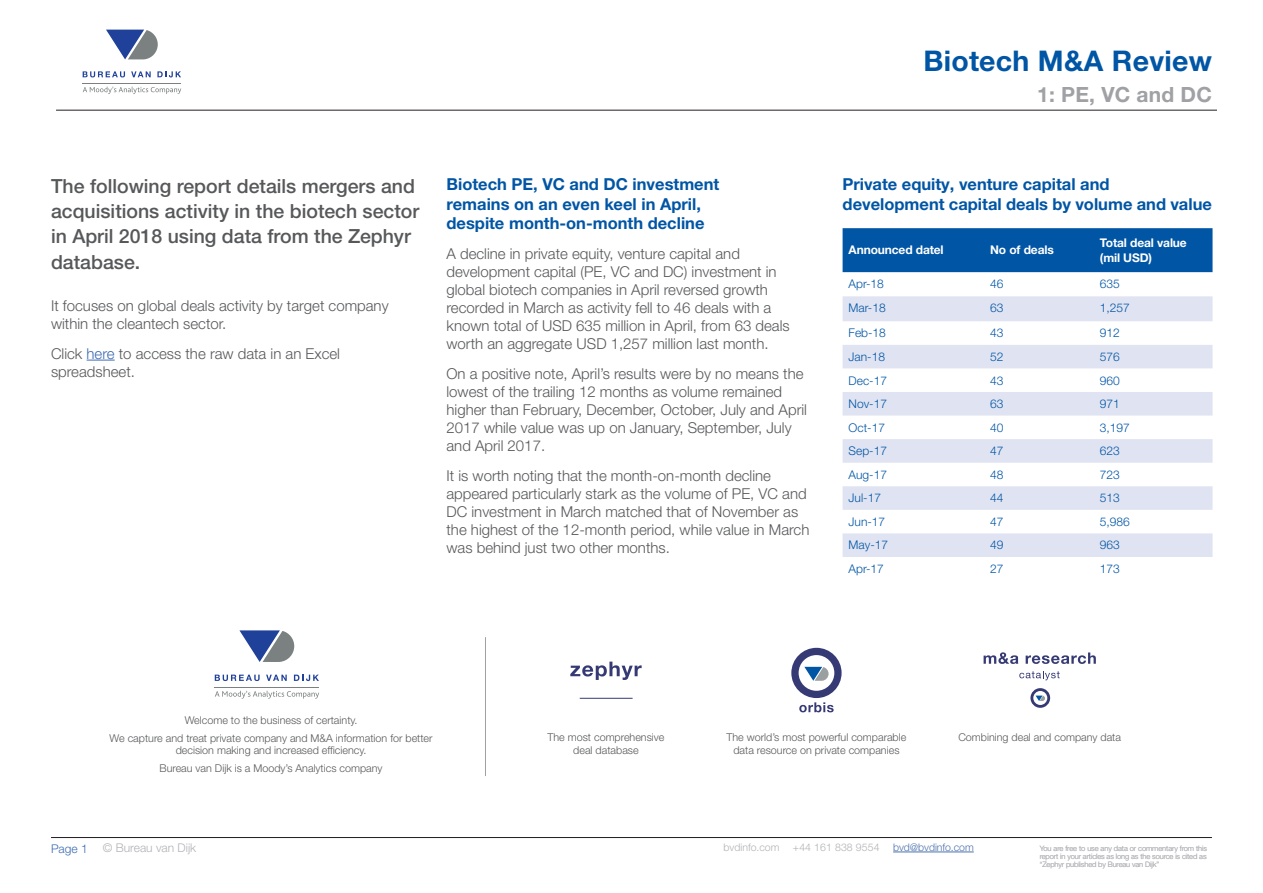
<style>
.page{position:relative;width:1263px;height:893px;background:#fff}
.page>*{position:absolute;margin:0;border:0;box-sizing:border-box;transform-origin:0 0}
.t1{font:700 28.5px "Helvetica Neue LTW1 G";letter-spacing:.01em;color:#0155a5}
.t2{font:700 21px "Helvetica Neue LTW1 G";letter-spacing:.01em;color:#a0a1a5}
.t3{font:500 19.5px/25.3px "Helvetica Neue LTW1 G";color:#57585a}
.t4{font:700 16.5px/19.8px "Helvetica Neue LTW1 G";color:#0155a5}
.t5{font:300 15px/18px "Helvetica Neue LT Std";color:#57585a}
.t6{font:300 12px "Helvetica Neue LT Std";color:#0155a5}
.t7{font:700 12px/14.4px "Helvetica Neue LTW1 G";letter-spacing:-.01em;color:#fff}
.t8{font:300 12px "Helvetica Neue LT Std";color:#b1b2b6}
.t9{font:300 12px "Helvetica Neue LT Std";color:#3d6bb3}
.t10{font:300 10.8px/12.9px "Helvetica Neue LT Std";color:#57585a;text-align:center}
.t11{font:300 10.5px "Helvetica Neue LT Std";letter-spacing:.005em;color:#b1b2b6}
.t12{font:300 10.5px "Helvetica Neue LT Std";letter-spacing:-.005em;color:#4d72ac}
.t13{font:300 7.5px/8.2px "Helvetica Neue LT Std";letter-spacing:-.015em;color:#b1b2b6;text-align:justify}
.s1{color:#3d6bb3}
</style>
<div class="page">
<hr style="left:51px;top:837px;width:1161px;height:1px;background:#231f20">
<hr style="left:56px;top:110px;width:1161px;height:1px;background:#231f20">
<svg style="left:106px;top:30px;width:52px;height:29px"></svg>
<svg style="left:83px;top:71px;width:42px;height:6px"></svg>
<svg style="left:131px;top:71px;width:20px;height:6px"></svg>
<svg style="left:157px;top:71px;width:24px;height:6px"></svg>
<hr style="left:83px;top:83px;width:98px;height:1px;background:#7b8080">
<svg style="left:83px;top:87px;width:98px;height:7px"></svg>
<hr style="left:893px;top:852px;width:81px;height:1px;background:#4d72ac">
<svg style="left:87px;top:360px;width:28px;height:1px"></svg>
<div style="left:842px;top:228px;width:370px;height:44px;background:#0155a5"></div>
<svg style="left:842px;top:296px;width:370px;height:261px;fill:#e0e4f2"></svg>
<svg style="left:570px;top:662px;width:72px;height:18px"></svg>
<hr style="left:580px;top:698px;width:53px;height:1px;background:#363a74">
<svg style="left:1019px;top:671px;width:41px;height:9px"></svg>
<svg style="left:983px;top:652px;width:35px;height:12px"></svg>
<svg style="left:1026px;top:652px;width:70px;height:12px"></svg>
<svg style="left:1030px;top:688px;width:20px;height:20px"></svg>
<svg style="left:791px;top:648px;width:51px;height:64px"></svg>
<hr style="left:485px;top:637px;width:1px;height:139px;background:#a0a1a5">
<svg style="left:239px;top:630px;width:55px;height:32px"></svg>
<svg style="left:215px;top:675px;width:45px;height:6px"></svg>
<svg style="left:266px;top:675px;width:21px;height:6px"></svg>
<svg style="left:294px;top:675px;width:25px;height:6px"></svg>
<hr style="left:215px;top:687px;width:104px;height:1px;background:#7b8080">
<svg style="left:215px;top:691px;width:104px;height:8px"></svg>
<h3 class="t3" style="left:51px;top:173px;width:370px">The following report details mergers and acquisitions activity in the biotech sector in April 2018 using data from the Zephyr database.</h3>
<p class="t5" style="left:51px;top:296px;width:339px">It focuses on global deals activity by target company within the cleantech sector.</p>
<p class="t5" style="left:51px;top:344px;width:291px">Click <span class="s1">here</span> to access the raw data in an Excel spreadsheet.</p>
<p class="t4" style="left:446px;top:174px;width:274px">Biotech PE, VC and DC investment remains on an even keel in April, despite month-on-month decline</p>
<p class="t5" style="left:446px;top:245px;width:345px">A decline in private equity, venture capital and development capital (PE, VC and DC) investment in global biotech companies in April reversed growth recorded in March as activity fell to 46 deals with a known total of USD 635 million in April, from 63 deals worth an aggregate USD 1,257 million last month.</p>
<p class="t5" style="left:446px;top:365px;width:362px">On a positive note, April’s results were by no means the lowest of the trailing 12 months as volume remained higher than February, December, October, July and April 2017 while value was up on January, September, July and April 2017.</p>
<p class="t5" style="left:446px;top:467px;width:364px">It is worth noting that the month-on-month decline appeared particularly stark as the volume of PE, VC and DC investment in March matched that of November as the highest of the 12-month period, while value in March was behind just two other months.</p>
<h1 class="t1" style="left:923px;top:43px;width:290px">Biotech M&amp;A Review</h1>
<h2 class="t2" style="left:1037px;top:82px;width:176px">1: PE, VC and DC</h2>
<p class="t4" style="left:842px;top:174px;width:371px">Private equity, venture capital and development capital deals by volume and value</p>
<p class="t7" style="left:848px;top:243px;width:97px">Announced datel</p>
<p class="t7" style="left:990px;top:243px;width:65px">No of deals</p>
<p class="t7" style="left:1100px;top:236px;width:88px">Total deal value (mil USD)</p>
<p class="t6" style="left:848px;top:277px;width:37px">Apr-18</p>
<p class="t6" style="left:990px;top:277px;width:15px">46</p>
<p class="t6" style="left:1100px;top:277px;width:22px">635</p>
<p class="t6" style="left:848px;top:301px;width:39px">Mar-18</p>
<p class="t6" style="left:990px;top:301px;width:15px">63</p>
<p class="t6" style="left:1100px;top:301px;width:32px">1,257</p>
<p class="t6" style="left:848px;top:326px;width:39px">Feb-18</p>
<p class="t6" style="left:990px;top:326px;width:15px">43</p>
<p class="t6" style="left:1100px;top:326px;width:22px">912</p>
<p class="t6" style="left:848px;top:349px;width:38px">Jan-18</p>
<p class="t6" style="left:990px;top:349px;width:15px">52</p>
<p class="t6" style="left:1100px;top:349px;width:22px">576</p>
<p class="t6" style="left:848px;top:373px;width:40px">Dec-17</p>
<p class="t6" style="left:990px;top:373px;width:15px">43</p>
<p class="t6" style="left:1100px;top:373px;width:22px">960</p>
<p class="t6" style="left:848px;top:396px;width:40px">Nov-17</p>
<p class="t6" style="left:990px;top:396px;width:15px">63</p>
<p class="t6" style="left:1100px;top:396px;width:22px">971</p>
<p class="t6" style="left:848px;top:420px;width:38px">Oct-17</p>
<p class="t6" style="left:990px;top:420px;width:15px">40</p>
<p class="t6" style="left:1100px;top:420px;width:32px">3,197</p>
<p class="t6" style="left:848px;top:444px;width:40px">Sep-17</p>
<p class="t6" style="left:990px;top:444px;width:15px">47</p>
<p class="t6" style="left:1100px;top:444px;width:22px">623</p>
<p class="t6" style="left:848px;top:467px;width:40px">Aug-17</p>
<p class="t6" style="left:990px;top:467px;width:15px">48</p>
<p class="t6" style="left:1100px;top:467px;width:22px">723</p>
<p class="t6" style="left:848px;top:491px;width:34px">Jul-17</p>
<p class="t6" style="left:990px;top:491px;width:15px">44</p>
<p class="t6" style="left:1100px;top:491px;width:22px">513</p>
<p class="t6" style="left:848px;top:514px;width:38px">Jun-17</p>
<p class="t6" style="left:990px;top:514px;width:15px">47</p>
<p class="t6" style="left:1100px;top:514px;width:32px">5,986</p>
<p class="t6" style="left:848px;top:538px;width:41px">May-17</p>
<p class="t6" style="left:990px;top:538px;width:15px">49</p>
<p class="t6" style="left:1100px;top:538px;width:22px">963</p>
<p class="t6" style="left:848px;top:561px;width:37px">Apr-17</p>
<p class="t6" style="left:990px;top:561px;width:15px">27</p>
<p class="t6" style="left:1100px;top:561px;width:22px">173</p>
<p class="t10" style="left:110px;top:712px;width:324px;line-height:17.1px">Welcome to the business of certainty.<br>We capture and treat private company and M&amp;A information for better</p>
<p class="t10" style="left:160px;top:742px;width:225px;line-height:17.1px">decision making and increased efficiency.<br>Bureau van Dijk is a Moody’s Analytics company</p>
<p class="t10" style="left:547px;top:731px;width:119px">The most comprehensive deal database</p>
<p class="t10" style="left:726px;top:731px;width:181px">The world’s most powerful comparable data resource on private companies</p>
<p class="t10" style="left:958px;top:731px;width:164px">Combining deal and company data</p>
<p class="t9" style="left:51px;top:841px;width:38px">Page 1</p>
<p class="t8" style="left:103px;top:840px;width:95px">© Bureau van Dijk</p>
<p class="t11" style="left:723px;top:841px;width:58px">bvdinfo.com</p>
<p class="t11" style="left:793px;top:841px;width:88px">+44 161 838 9554</p>
<p class="t12" style="left:893px;top:841px;width:82px">bvd@bvdinfo.com</p>
<p class="t13" style="left:1040px;top:844px;width:169px">You are free to use any data or commentary from this report in your articles as long as the source is cited as “Zephyr published by Bureau van Dijk”</p>
</div>
